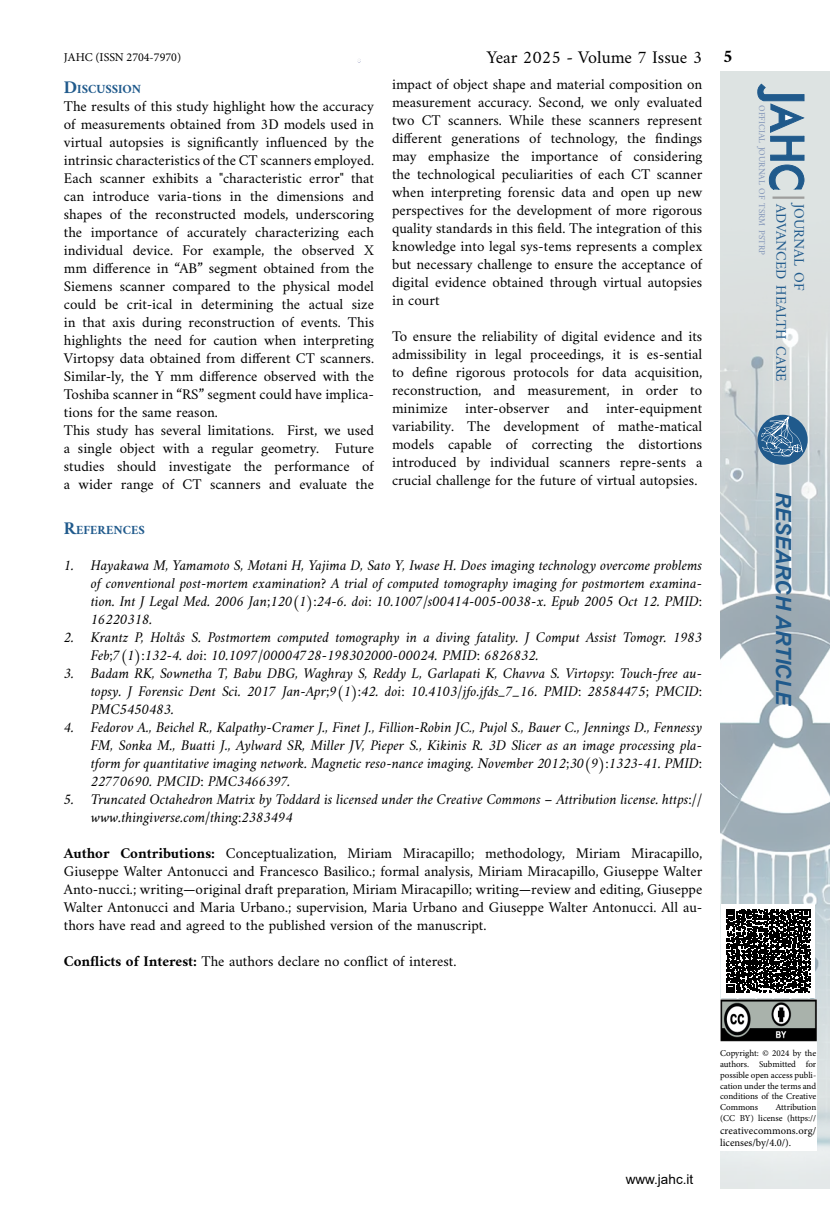
<style>
.page{position:relative;width:830px;height:1212px;background:#fff}
.page>*{position:absolute;margin:0;border:0;box-sizing:border-box;transform-origin:0 0}
.t1{font:italic 700 21px "Arial";letter-spacing:-.01em;color:#205a8c}
.t2{font:18px "Amiri";color:#000}
.t3{font:15px/18px "Amiri";color:#000;text-align:justify}
.t4{font:italic 15px/18px "Amiri";color:#000;text-align:justify}
.t5{font:14.7px/18px "Amiri";color:#205a8c}
.t6{font:13.5px "Arial";color:#000}
.t7{font:700 12.6px "Amiri";color:#205a8c}
.t8{font:12px "Minion Pro";color:#000}
.t9{font:10.5px/12.6px "Minion Pro";color:#000}
.t10{font:9px/10.8px "Minion Pro";letter-spacing:-.005em;color:#000;text-align:justify}
.t11{font:8.85px "Amiri";color:#8093b7}
.s1{font-weight:700}
.s2{font-size:18px}
</style>
<div class="page">
<img style="left:720px;top:71px;width:109px;height:1118px">
<div style="left:757px;top:415px;width:50px;height:50px;background:#205a8c;border-radius:50%"></div>
<svg style="left:760px;top:416px;width:42px;height:41px"></svg>
<svg style="left:756px;top:83px;width:48px;height:107px;background:#a1b7c6"></svg>
<hr style="left:772px;top:196px;width:32px;height:3px;background:#9d9d9c">
<div style="left:721px;top:904px;width:93px;height:94px;background:#fff"></div>
<svg style="left:726px;top:909px;width:84px;height:84px"></svg>
<div style="left:719px;top:1041px;width:96px;height:109px;background:#fff"></div>
<img style="left:720px;top:999px;width:95px;height:42px">
<p class="t8" style="left:64px;top:49px;width:119px">JAHC (ISSN 2704-7970)</p>
<p class="t2" style="left:486px;top:46px;width:247px">Year 2025 - Volume 7 Issue 3 <span class="s1">5</span></p>
<p class="t7" style="left:64px;top:81px;width:79px"><span class="s2">D</span>ISCUSSION</p>
<p class="t3" style="left:64px;top:96px;width:311px;text-align:left">The results of this study highlight how the accuracy of measurements obtained from 3D models used in virtual autopsies is significantly influenced by the intrinsic characteristics of the CT scanners employed.<br>Each scanner exhibits a "characteristic error" that can introduce varia-tions in the dimensions and shapes of the reconstructed models, underscoring the importance of accurately characterizing each individual device. For example, the observed X mm difference in “AB” segment obtained from the Siemens scanner compared to the physical model could be crit-ical in determining the actual size in that axis during reconstruction of events. This highlights the need for caution when interpreting Virtopsy data obtained from different CT scanners.<br>Similar-ly, the Y mm difference observed with the Toshiba scanner in “RS” segment could have implica&shy;tions for the same reason.<br>This study has several limitations. First, we used a single object with a regular geometry. Future studies should investigate the performance of a wider range of CT scanners and evaluate the</p>
<p class="t3" style="left:392px;top:75px;width:311px">impact of object shape and material composition on measurement accuracy. Second, we only evaluated two CT scanners. While these scanners represent different generations of technology, the findings may emphasize the importance of considering the technological peculiarities of each CT scanner when interpreting forensic data and open up new perspectives for the development of more rigorous quality standards in this field. The integration of this knowledge into legal sys-tems represents a complex but necessary challenge to ensure the acceptance of digital evidence obtained through virtual autopsies in court</p>
<p class="t3" style="left:392px;top:327px;width:311px">To ensure the reliability of digital evidence and its admissibility in legal proceedings, it is es-sential to define rigorous protocols for data acquisition, reconstruction, and measurement, in order to minimize inter-observer and inter-equipment variability. The development of mathe-matical models capable of correcting the distortions introduced by individual scanners repre-sents a crucial challenge for the future of virtual autopsies.</p>
<p class="t7" style="left:64px;top:522px;width:82px"><span class="s2">R</span>EFERENCES</p>
<p class="t4" style="left:91px;top:556px;width:612px;text-indent:-27px">1. Hayakawa M, Yamamoto S, Motani H, Yajima D, Sato Y, Iwase H. Does imaging technology overcome problems of conventional post-mortem examination? A trial of computed tomography imaging for postmortem examina&shy;tion. Int J Legal Med. 2006 Jan;120(1):24-6. doi: 10.1007/s00414-005-0038-x. Epub 2005 Oct 12. PMID:<br>16220318.</p>
<p class="t4" style="left:91px;top:628px;width:612px;text-indent:-27px">2. Krantz P, Holtås S. Postmortem computed tomography in a diving fatality. J Comput Assist Tomogr. 1983<br>Feb;7(1):132-4. doi: 10.1097/00004728-198302000-00024. PMID: 6826832.</p>
<p class="t4" style="left:91px;top:664px;width:612px;text-indent:-27px">3. Badam RK, Sownetha T, Babu DBG, Waghray S, Reddy L, Garlapati K, Chavva S. Virtopsy: Touch-free au&shy;topsy. J Forensic Dent Sci. 2017 Jan-Apr;9(1):42. doi: 10.4103/jfo.jfds_7_16. PMID: 28584475; PMCID:<br>PMC5450483.</p>
<p class="t4" style="left:91px;top:718px;width:612px;text-indent:-27px">4. Fedorov A., Beichel R., Kalpathy-Cramer J., Finet J., Fillion-Robin JC., Pujol S., Bauer C., Jennings D., Fennessy FM, Sonka M., Buatti J., Aylward SR, Miller JV, Pieper S., Kikinis R. 3D Slicer as an image processing pla&shy;tform for quantitative imaging network. Magnetic reso-nance imaging. November 2012;30(9):1323-41. PMID:<br>22770690. PMCID: PMC3466397.</p>
<p class="t4" style="left:91px;top:790px;width:612px;text-indent:-27px">5. Truncated Octahedron Matrix by Toddard is licensed under the Creative Commons – Attribution license. https:// www.thingiverse.com/thing:2383494</p>
<p class="t3" style="left:64px;top:844px;width:639px"><span class="s1">Author Contributions:</span> Conceptualization, Miriam Miracapillo; methodology, Miriam Miracapillo, Giuseppe Walter Antonucci and Francesco Basilico.; formal analysis, Miriam Miracapillo, Giuseppe Walter Anto-nucci.; writing—original draft preparation, Miriam Miracapillo; writing—review and editing, Giuseppe Walter Antonucci and Maria Urbano.; supervision, Maria Urbano and Giuseppe Walter Antonucci. All au&shy;thors have read and agreed to the published version of the manuscript.</p>
<p class="t3" style="left:64px;top:952px;width:394px"><span class="s1">Conflicts of Interest:</span> The authors declare no conflict of interest.</p>
<p class="t11" style="left:767px;top:105px;width:151px;rotate:90deg">official journal of tsrm pstrp</p>
<p class="t5" style="left:808px;top:204px;width:179px;rotate:90deg">journal of<br>advanced health care</p>
<h1 class="t1" style="left:797px;top:492px;width:216px;rotate:90deg">RESEARCH ARTICLE</h1>
<p class="t6" style="left:625px;top:1170px;width:69px">www.jahc.it</p>
<p class="t10" style="left:719px;top:1048px;width:98px">Copyright: © 2024 by the authors. Submitted for possible open access publi&shy;cation under the terms and conditions of the Creative Commons</p>
<p class="t10" style="left:719px;top:1102px;width:98px;text-align:right">Attribution<br>(CC BY) license (https://</p>
<p class="t9" style="left:719px;top:1124px;width:98px">creativecommons.org/ licenses/by/4.0/).</p>
</div>
